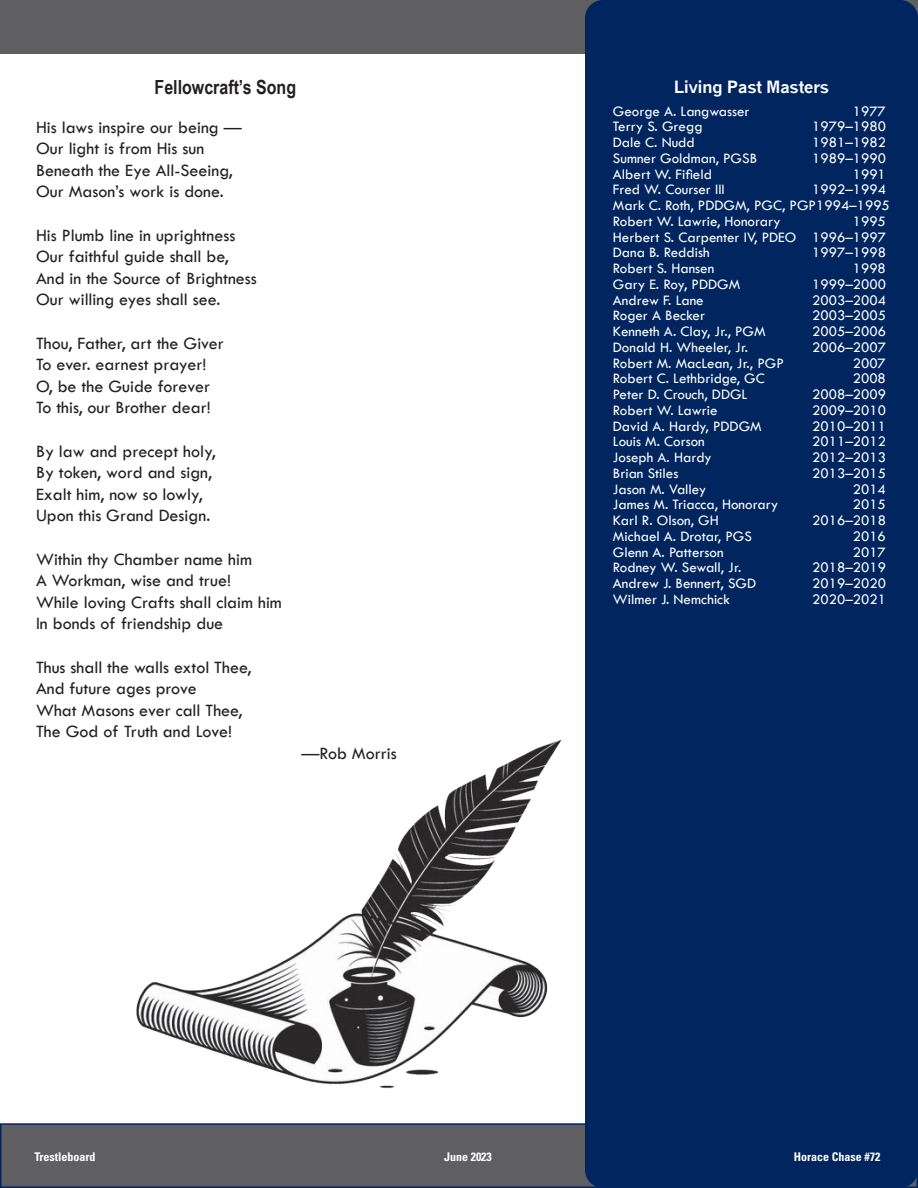
<style>
.page{position:relative;width:918px;height:1188px;background:#fff}
.page>*{position:absolute;margin:0;border:0;box-sizing:border-box;transform-origin:0 0}
.head1{font:700 19.5px "Arial Narrow";color:#231f20}
.poem{font:18px "Tw Cen";color:#231f20}
.poem_sig{font:18px "Tw Cen";color:#231f20}
.head2{font:700 16.5px "Quick Type";color:#fff}
.pmList{font:15px "Tw Cen";color:#fff}
.t1{font:700 condensed 12px "Univers";color:#fff}
</style>
<div class="page">
<div style="left:0;top:1123px;width:918px;height:65px;background:#5f5f62;border:2px solid #00255f"></div>
<div style="left:0;top:0;width:918px;height:53px;background:#5f5f62"></div>
<div style="left:585px;top:0;width:333px;height:1188px;background:#00255f;border-radius:18px"></div>
<img style="left:136px;top:739px;width:426px;height:350px">
<p class="head1" style="left:155px;top:73px;width:143px">Fellowcraft’s Song</p>
<p class="poem" style="left:36px;top:116px;width:207px">His laws inspire our being —</p>
<p class="poem" style="left:36px;top:138px;width:170px">Our light is from His sun</p>
<p class="poem" style="left:36px;top:159px;width:198px">Beneath the Eye All-Seeing,</p>
<p class="poem" style="left:36px;top:181px;width:189px">Our Mason’s work is done.</p>
<p class="poem" style="left:36px;top:224px;width:201px">His Plumb line in uprightness</p>
<p class="poem" style="left:36px;top:246px;width:194px">Our faithful guide shall be,</p>
<p class="poem" style="left:36px;top:267px;width:222px">And in the Source of Brightness</p>
<p class="poem" style="left:36px;top:289px;width:186px">Our willing eyes shall see.</p>
<p class="poem" style="left:36px;top:332px;width:189px">Thou, Father, art the Giver</p>
<p class="poem" style="left:36px;top:354px;width:172px">To ever. earnest prayer!</p>
<p class="poem" style="left:36px;top:375px;width:176px">O, be the Guide forever</p>
<p class="poem" style="left:36px;top:397px;width:176px">To this, our Brother dear!</p>
<p class="poem" style="left:36px;top:440px;width:181px">By law and precept holy,</p>
<p class="poem" style="left:36px;top:462px;width:178px">By token, word and sign,</p>
<p class="poem" style="left:36px;top:483px;width:168px">Exalt him, now so lowly,</p>
<p class="poem" style="left:36px;top:505px;width:176px">Upon this Grand Design.</p>
<p class="poem" style="left:36px;top:548px;width:218px">Within thy Chamber name him</p>
<p class="poem" style="left:36px;top:570px;width:197px">A Workman, wise and true!</p>
<p class="poem" style="left:36px;top:591px;width:247px">While loving Crafts shall claim him</p>
<p class="poem" style="left:36px;top:613px;width:189px">In bonds of friendship due</p>
<p class="poem" style="left:36px;top:656px;width:217px">Thus shall the walls extol Thee,</p>
<p class="poem" style="left:36px;top:678px;width:162px">And future ages prove</p>
<p class="poem" style="left:36px;top:699px;width:208px">What Masons ever call Thee,</p>
<p class="poem" style="left:36px;top:721px;width:198px">The God of Truth and Love!</p>
<p class="poem_sig" style="left:302px;top:742px;width:97px">—Rob Morris</p>
<p class="head2" style="left:674px;top:77px;width:156px">Living Past Masters</p>
<p class="pmList" style="left:613px;top:102px;width:138px">George A. Langwasser</p>
<p class="pmList" style="left:853px;top:102px;width:35px">1977</p>
<p class="pmList" style="left:613px;top:118px;width:91px">Terry S. Gregg</p>
<p class="pmList" style="left:812px;top:118px;width:75px">1979–1980</p>
<p class="pmList" style="left:613px;top:133px;width:83px">Dale C. Nudd</p>
<p class="pmList" style="left:812px;top:133px;width:75px">1981–1982</p>
<p class="pmList" style="left:613px;top:149px;width:146px">Sumner Goldman, PGSB</p>
<p class="pmList" style="left:812px;top:149px;width:75px">1989–1990</p>
<p class="pmList" style="left:613px;top:165px;width:101px">Albert W. Fifield</p>
<p class="pmList" style="left:853px;top:165px;width:35px">1991</p>
<p class="pmList" style="left:613px;top:181px;width:114px">Fred W. Courser III</p>
<p class="pmList" style="left:812px;top:181px;width:75px">1992–1994</p>
<p class="pmList" style="left:613px;top:196px;width:278px">Mark C. Roth, PDDGM, PGC, PGP1994–1995</p>
<p class="pmList" style="left:613px;top:212px;width:169px">Robert W. Lawrie, Honorary</p>
<p class="pmList" style="left:853px;top:212px;width:35px">1995</p>
<p class="pmList" style="left:613px;top:228px;width:275px">Herbert S. Carpenter IV, PDEO 1996–1997</p>
<p class="pmList" style="left:613px;top:244px;width:98px">Dana B. Reddish</p>
<p class="pmList" style="left:812px;top:244px;width:75px">1997–1998</p>
<p class="pmList" style="left:613px;top:259px;width:103px">Robert S. Hansen</p>
<p class="pmList" style="left:853px;top:259px;width:35px">1998</p>
<p class="pmList" style="left:613px;top:275px;width:129px">Gary E. Roy, PDDGM</p>
<p class="pmList" style="left:812px;top:275px;width:75px">1999–2000</p>
<p class="pmList" style="left:613px;top:291px;width:92px">Andrew F. Lane</p>
<p class="pmList" style="left:812px;top:291px;width:75px">2003–2004</p>
<p class="pmList" style="left:613px;top:307px;width:94px">Roger A Becker</p>
<p class="pmList" style="left:812px;top:307px;width:75px">2003–2005</p>
<p class="pmList" style="left:613px;top:322px;width:154px">Kenneth A. Clay, Jr., PGM</p>
<p class="pmList" style="left:812px;top:322px;width:75px">2005–2006</p>
<p class="pmList" style="left:613px;top:338px;width:137px">Donald H. Wheeler, Jr.</p>
<p class="pmList" style="left:812px;top:338px;width:75px">2006–2007</p>
<p class="pmList" style="left:613px;top:354px;width:172px">Robert M. MacLean, Jr., PGP</p>
<p class="pmList" style="left:853px;top:354px;width:35px">2007</p>
<p class="pmList" style="left:613px;top:370px;width:153px">Robert C. Lethbridge, GC</p>
<p class="pmList" style="left:853px;top:370px;width:35px">2008</p>
<p class="pmList" style="left:613px;top:385px;width:136px">Peter D. Crouch, DDGL</p>
<p class="pmList" style="left:812px;top:385px;width:75px">2008–2009</p>
<p class="pmList" style="left:613px;top:401px;width:106px">Robert W. Lawrie</p>
<p class="pmList" style="left:812px;top:401px;width:75px">2009–2010</p>
<p class="pmList" style="left:613px;top:417px;width:150px">David A. Hardy, PDDGM</p>
<p class="pmList" style="left:812px;top:417px;width:75px">2010–2011</p>
<p class="pmList" style="left:613px;top:433px;width:93px">Louis M. Corson</p>
<p class="pmList" style="left:812px;top:433px;width:75px">2011–2012</p>
<p class="pmList" style="left:613px;top:448px;width:100px">Joseph A. Hardy</p>
<p class="pmList" style="left:812px;top:448px;width:75px">2012–2013</p>
<p class="pmList" style="left:613px;top:464px;width:67px">Brian Stiles</p>
<p class="pmList" style="left:812px;top:464px;width:75px">2013–2015</p>
<p class="pmList" style="left:613px;top:480px;width:95px">Jason M. Valley</p>
<p class="pmList" style="left:853px;top:480px;width:35px">2014</p>
<p class="pmList" style="left:613px;top:496px;width:167px">James M. Triacca, Honorary</p>
<p class="pmList" style="left:853px;top:496px;width:35px">2015</p>
<p class="pmList" style="left:613px;top:511px;width:107px">Karl R. Olson, GH</p>
<p class="pmList" style="left:812px;top:511px;width:75px">2016–2018</p>
<p class="pmList" style="left:613px;top:527px;width:141px">Michael A. Drotar, PGS</p>
<p class="pmList" style="left:853px;top:527px;width:35px">2016</p>
<p class="pmList" style="left:613px;top:543px;width:112px">Glenn A. Patterson</p>
<p class="pmList" style="left:853px;top:543px;width:35px">2017</p>
<p class="pmList" style="left:613px;top:559px;width:130px">Rodney W. Sewall, Jr.</p>
<p class="pmList" style="left:812px;top:559px;width:75px">2018–2019</p>
<p class="pmList" style="left:613px;top:574px;width:145px">Andrew J. Bennert, SGD</p>
<p class="pmList" style="left:812px;top:574px;width:75px">2019–2020</p>
<p class="pmList" style="left:613px;top:590px;width:119px">Wilmer J. Nemchick</p>
<p class="pmList" style="left:812px;top:590px;width:75px">2020–2021</p>
<p class="t1" style="left:34px;top:1150px;width:63px">Trestleboard</p>
<p class="t1" style="left:444px;top:1150px;width:49px">June 2023</p>
<p class="t1" style="left:794px;top:1150px;width:88px">Horace Chase #72</p>
</div>
